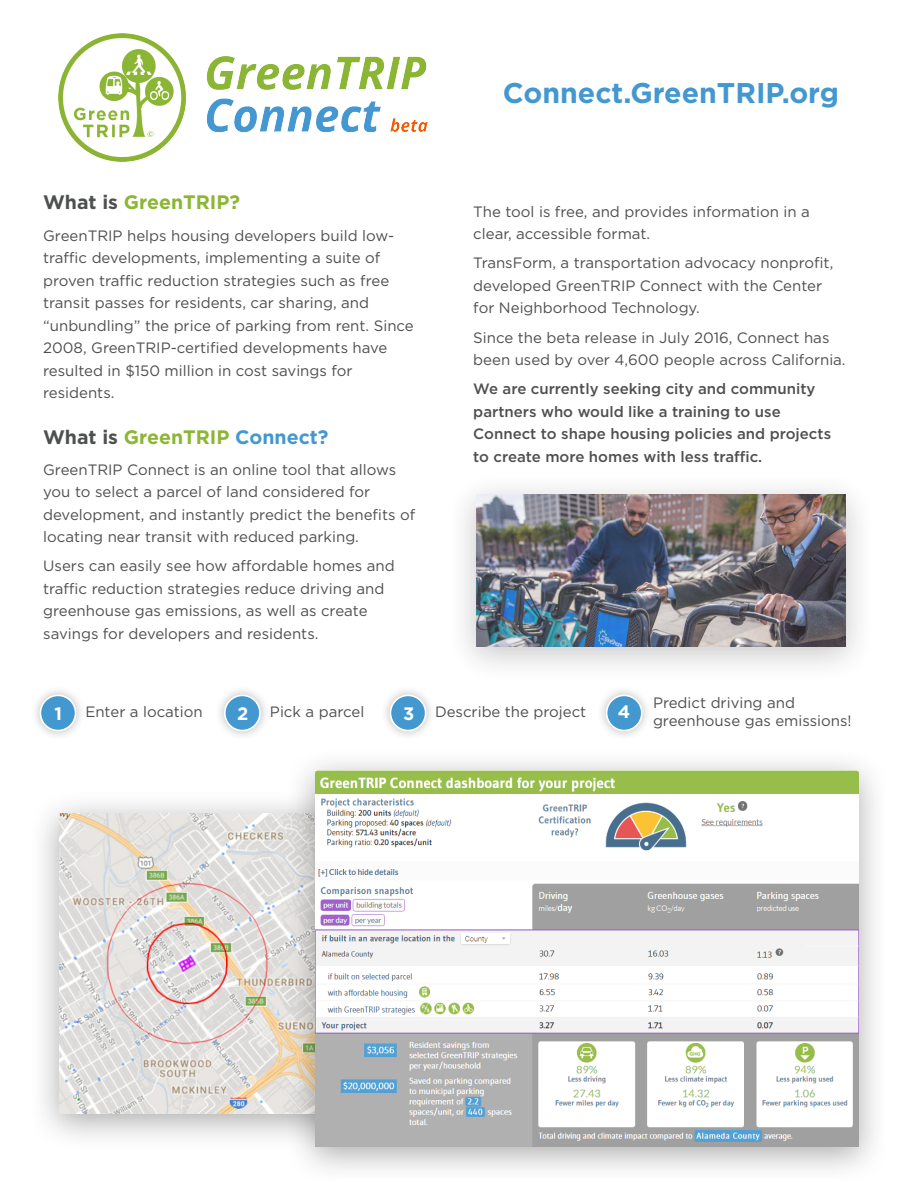
<style>
.page{position:relative;width:918px;height:1188px;background:#fff}
.page>*{position:absolute;margin:0;border:0;box-sizing:border-box;transform-origin:0 0}
.t1{font:700 28.5px "Gotham";color:#4498d0}
.t2{font:700 19.5px "Gotham";color:#8cb634}
.t3{font:700 18px "Gotham";color:#fff}
.t4{font:15px/22.5px "Gotham";color:#4e4f4f}
.t5{font:500 15px/22.5px "Gotham";color:#4e4f4f}
.s1{color:#4e4f4f}
.s2{color:#8bb534}
.s3{color:#4498d0}
</style>
<div class="page">
<div style="left:29px;top:790px;width:643px;height:361px;background:#231f20;opacity:.37"></div>
<img style="left:59px;top:813px;width:226px;height:301px">
<div style="left:285px;top:747px;width:604px;height:437px;background:#231f20;opacity:.37"></div>
<img style="left:315px;top:771px;width:544px;height:376px">
<div style="left:446px;top:471px;width:430px;height:213px;background:#231f20;opacity:.3"></div>
<img style="left:476px;top:495px;width:370px;height:152px">
<img style="left:58px;top:33px;width:370px;height:128px">
<div style="left:30px;top:685px;width:56px;height:56px;background:#231f20;opacity:.3"></div>
<svg style="left:40px;top:695px;width:36px;height:36px"></svg>
<div style="left:41px;top:696px;width:34px;height:34px;background:#4498d0;border-radius:50%"></div>
<div style="left:215px;top:685px;width:55px;height:56px;background:#231f20;opacity:.3"></div>
<svg style="left:224px;top:695px;width:37px;height:36px"></svg>
<div style="left:226px;top:696px;width:33px;height:34px;background:#4498d0;border-radius:50%"></div>
<div style="left:380px;top:685px;width:56px;height:56px;background:#231f20;opacity:.3"></div>
<svg style="left:390px;top:695px;width:36px;height:36px"></svg>
<div style="left:391px;top:696px;width:34px;height:34px;background:#4498d0;border-radius:50%"></div>
<div style="left:596px;top:685px;width:56px;height:56px;background:#231f20;opacity:.3"></div>
<svg style="left:606px;top:695px;width:37px;height:36px"></svg>
<div style="left:607px;top:696px;width:34px;height:34px;background:#4498d0;border-radius:50%"></div>
<p class="t2" style="left:43px;top:189px;width:198px"><span class="s1">What is</span> Gre<span class="s2">en</span>TRIP?</p>
<p class="t4" style="left:43px;top:224px;width:372px">GreenTRIP helps housing developers build low&shy;traffic developments, implementing a suite of proven traffic reduction strategies such as free transit passes for residents, car sharing, and “unbundling” the price of parking from rent. Since 2008, GreenTRIP-certified developments have resulted in $150 million in cost savings for residents.</p>
<p class="t2" style="left:43px;top:424px;width:287px"><span class="s1">What is</span> GreenTRIP <span class="s3">Connect?</span></p>
<p class="t4" style="left:43px;top:458px;width:374px">GreenTRIP Connect is an online tool that allows you to select a parcel of land considered for development, and instantly predict the benefits of locating near transit with reduced parking.</p>
<p class="t4" style="left:43px;top:555px;width:353px">Users can easily see how affordable homes and traffic reduction strategies reduce driving and greenhouse gas emissions, as well as create savings for developers and residents.</p>
<p class="t1" style="left:503px;top:74px;width:338px">Connect.GreenTRIP.org</p>
<p class="t4" style="left:473px;top:200px;width:338px">The tool is free, and provides information in a clear, accessible format.</p>
<p class="t4" style="left:473px;top:251px;width:362px">TransForm, a transportation advocacy nonprofit, developed GreenTRIP Connect with the Center for Neighborhood Technology.</p>
<p class="t4" style="left:473px;top:326px;width:374px">Since the beta release in July 2016, Connect has been used by over 4,600 people across California.</p>
<p class="t5" style="left:473px;top:378px;width:359px">We are currently seeking city and community partners who would like a training to use Connect to shape housing policies and projects to create more homes with less traffic.</p>
<p class="t4" style="left:85px;top:700px;width:119px">Enter a location</p>
<p class="t4" style="left:270px;top:700px;width:96px">Pick a parcel</p>
<p class="t4" style="left:435px;top:700px;width:153px">Describe the project</p>
<p class="t4" style="left:653px;top:693px;width:200px;line-height:18px">Predict driving and greenhouse gas emissions!</p>
<p class="t3" style="left:54px;top:702px;width:9px">1</p>
<p class="t3" style="left:237px;top:702px;width:13px">2</p>
<p class="t3" style="left:403px;top:702px;width:13px">3</p>
<p class="t3" style="left:618px;top:700px;width:14px">4</p>
</div>
